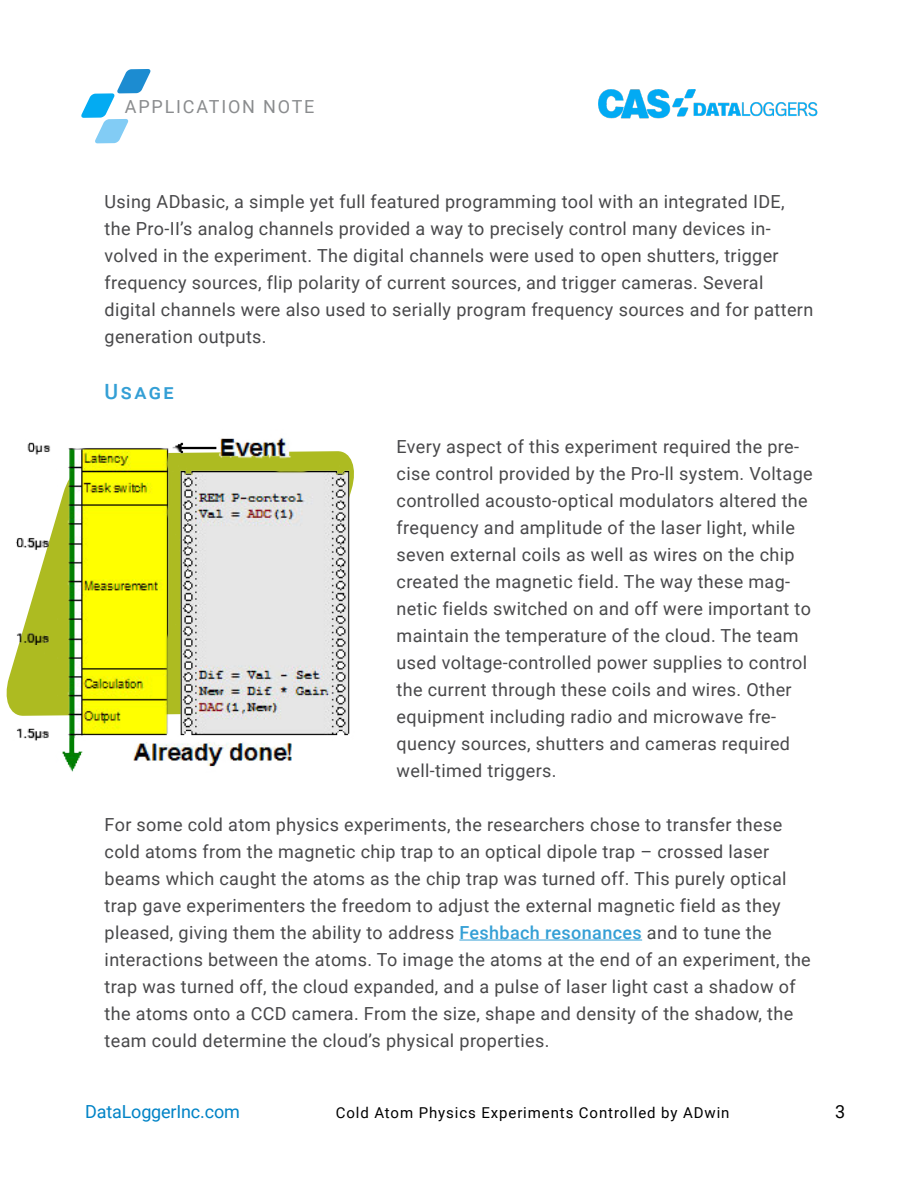
<style>
.page{position:relative;width:918px;height:1188px;background:#fff}
.page>*{position:absolute;margin:0;border:0;box-sizing:border-box;transform-origin:0 0}
.t1{font:500 21px "Roboto";color:#349fd5}
.t2{font:18px/27px "Roboto";letter-spacing:.02em;color:#48484a}
.t3{font:18px "Roboto";letter-spacing:-.01em;color:#0083c6}
.t4{font:18px "Roboto";letter-spacing:.1em;color:#8a8c8e}
.t5{font:18px "Roboto";color:#000}
.t6{font:15px "Roboto";letter-spacing:.06em;color:#000}
.s1{font-weight:500;color:#349fd5}
</style>
<div class="page">
<img style="left:599px;top:90px;width:219px;height:29px">
<svg style="left:81px;top:69px;width:70px;height:74px"></svg>
<hr style="left:459px;top:940px;width:183px;height:1px;background:#349fd5">
<img style="left:6px;top:437px;width:348px;height:335px">
<p class="t4" style="left:125px;top:93px;width:191px">APPLICATION NOTE</p>
<p class="t2" style="left:105px;top:188px;width:710px">Using ADbasic, a simple yet full featured programming tool with an integrated IDE, the Pro-II’s analog channels provided a way to precisely control many devices in&shy;volved in the experiment. The digital channels were used to open shutters, trigger frequency sources, flip polarity of current sources, and trigger cameras. Several digital channels were also used to serially program frequency sources and for pattern generation outputs.</p>
<p class="t1" style="left:105px;top:377px;width:71px">Usage</p>
<p class="t2" style="left:397px;top:432px;width:418px">Every aspect of this experiment required the pre&shy;cise control provided by the Pro-ll system. Voltage controlled acousto-optical modulators altered the frequency and amplitude of the laser light, while seven external coils as well as wires on the chip created the magnetic field. The way these mag&shy;netic fields switched on and off were important to maintain the temperature of the cloud. The team used voltage-controlled power supplies to control the current through these coils and wires. Other equipment including radio and microwave fre&shy;quency sources, shutters and cameras required well-timed triggers.</p>
<p class="t2" style="left:105px;top:810px;width:708px">For some cold atom physics experiments, the researchers chose to transfer these cold atoms from the magnetic chip trap to an optical dipole trap – crossed laser beams which caught the atoms as the chip trap was turned off. This purely optical trap gave experimenters the freedom to adjust the external magnetic field as they pleased, giving them the ability to address <span class="s1">Feshbach resonances</span> and to tune the interactions between the atoms. To image the atoms at the end of an experiment, the trap was turned off, the cloud expanded, and a pulse of laser light cast a shadow of the atoms onto a CCD camera. From the size, shape and density of the shadow, the team could determine the cloud’s physical properties.</p>
<p class="t3" style="left:85px;top:1099px;width:156px">DataLoggerInc.com</p>
<p class="t6" style="left:336px;top:1102px;width:395px">Cold Atom Physics Experiments Controlled by ADwin</p>
<p class="t5" style="left:835px;top:1099px;width:12px">3</p>
</div>
